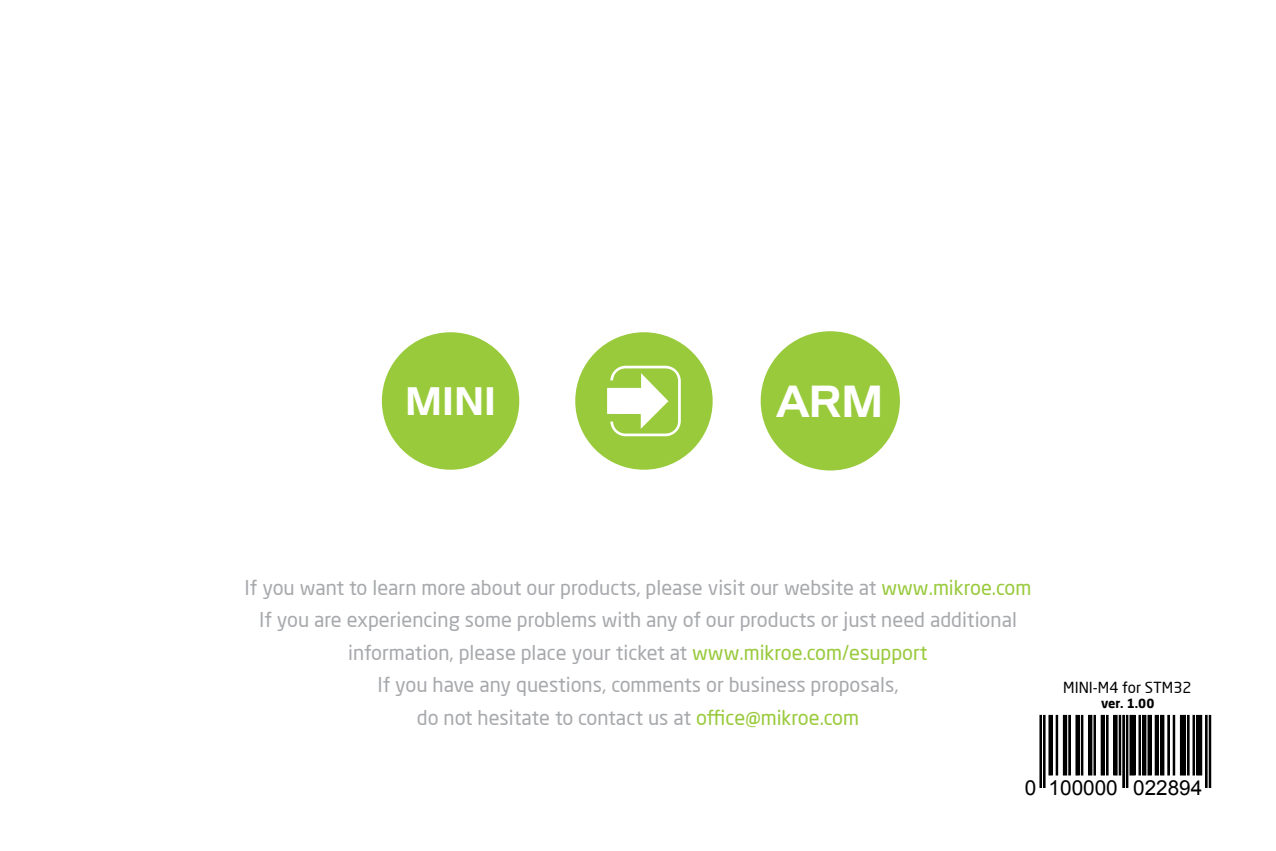
<style>
.page{position:relative;width:1276px;height:851px;background:#fff}
.page>*{position:absolute;margin:0;border:0;box-sizing:border-box;transform-origin:0 0}
.t1{font:43.5px "Handel Gothic YU";color:#fff}
.t2{font:38.5px "Handel Gothic YU";color:#fff}
.t3{font:20.75px "Arial";color:#000}
.t4{font:20px/32.5px "Neo Sans Pro";color:#a7a9ac;text-align:center}
.t5{font:15px "Neo Sans Pro";color:#000}
.t6{font:700 12.5px "Neo Sans Pro";color:#000}
.s1{color:#99ca3c}
</style>
<div class="page">
<div style="left:1039px;top:715px;width:2px;height:72px;border:1px solid #000"></div>
<div style="left:1043px;top:715px;width:2px;height:72px;border:1px solid #000"></div>
<div style="left:1048px;top:715px;width:4px;height:60px;border:1px solid #000"></div>
<div style="left:1056px;top:715px;width:1px;height:60px;border:1px solid #000"></div>
<div style="left:1063px;top:715px;width:3px;height:60px;border:1px solid #000"></div>
<div style="left:1068px;top:715px;width:2px;height:60px;border:1px solid #000"></div>
<div style="left:1075px;top:715px;width:4px;height:60px;border:1px solid #000"></div>
<div style="left:1081px;top:715px;width:2px;height:60px;border:1px solid #000"></div>
<div style="left:1088px;top:715px;width:4px;height:60px;border:1px solid #000"></div>
<div style="left:1093px;top:715px;width:2px;height:60px;border:1px solid #000"></div>
<div style="left:1101px;top:715px;width:3px;height:60px;border:1px solid #000"></div>
<div style="left:1106px;top:715px;width:2px;height:60px;border:1px solid #000"></div>
<div style="left:1113px;top:715px;width:4px;height:60px;border:1px solid #000"></div>
<div style="left:1119px;top:715px;width:1px;height:60px;border:1px solid #000"></div>
<div style="left:1122px;top:715px;width:2px;height:72px;border:1px solid #000"></div>
<div style="left:1126px;top:715px;width:2px;height:72px;border:1px solid #000"></div>
<div style="left:1130px;top:715px;width:5px;height:59px;background:#000"></div>
<div style="left:1129px;top:715px;width:6px;height:60px;border:1px solid #000"></div>
<div style="left:1138px;top:715px;width:2px;height:60px;border:1px solid #000"></div>
<div style="left:1142px;top:715px;width:4px;height:60px;border:1px solid #000"></div>
<div style="left:1147px;top:715px;width:4px;height:60px;border:1px solid #000"></div>
<div style="left:1155px;top:715px;width:3px;height:60px;border:1px solid #000"></div>
<div style="left:1160px;top:715px;width:4px;height:60px;border:1px solid #000"></div>
<div style="left:1167px;top:715px;width:2px;height:60px;border:1px solid #000"></div>
<div style="left:1173px;top:715px;width:1px;height:60px;border:1px solid #000"></div>
<div style="left:1180px;top:715px;width:5px;height:59px;background:#000"></div>
<div style="left:1187px;top:715px;width:2px;height:60px;border:1px solid #000"></div>
<div style="left:1192px;top:715px;width:2px;height:60px;border:1px solid #000"></div>
<div style="left:1196px;top:715px;width:5px;height:59px;background:#000"></div>
<div style="left:1205px;top:715px;width:2px;height:72px;border:1px solid #000"></div>
<div style="left:1209px;top:715px;width:1px;height:72px;border:1px solid #000"></div>
<div style="left:760px;top:331px;width:140px;height:139px;background:#99ca3c;border-radius:50%"></div>
<div style="left:575px;top:332px;width:137px;height:137px;background:#99ca3c;border-radius:50%"></div>
<svg style="left:607px;top:365px;width:74px;height:71px"></svg>
<div style="left:382px;top:332px;width:137px;height:137px;background:#99ca3c;border-radius:50%"></div>
<h2 class="t2" style="left:405px;top:379px;width:92px">MINI</h2>
<h1 class="t1" style="left:777px;top:376px;width:108px">ARM</h1>
<p class="t4" style="left:245px;top:570px;width:788px">If you want to learn more about our products, please visit our website at <span class="s1">www.mikroe.com </span>If you are experiencing some problems with any of our products or just need additional information, please place your ticket at <span class="s1">www.mikroe.com/esupport<br></span>If you have any questions, comments or business proposals,<br>do not hesitate to contact us at <span class="s1">office@mikroe.com</span></p>
<p class="t5" style="left:1063px;top:678px;width:130px">MINI-M4 for STM32</p>
<p class="t6" style="left:1101px;top:698px;width:55px">ver. 1.00</p>
<p class="t3" style="left:1025px;top:776px;width:179px">0 100000 022894</p>
</div>
